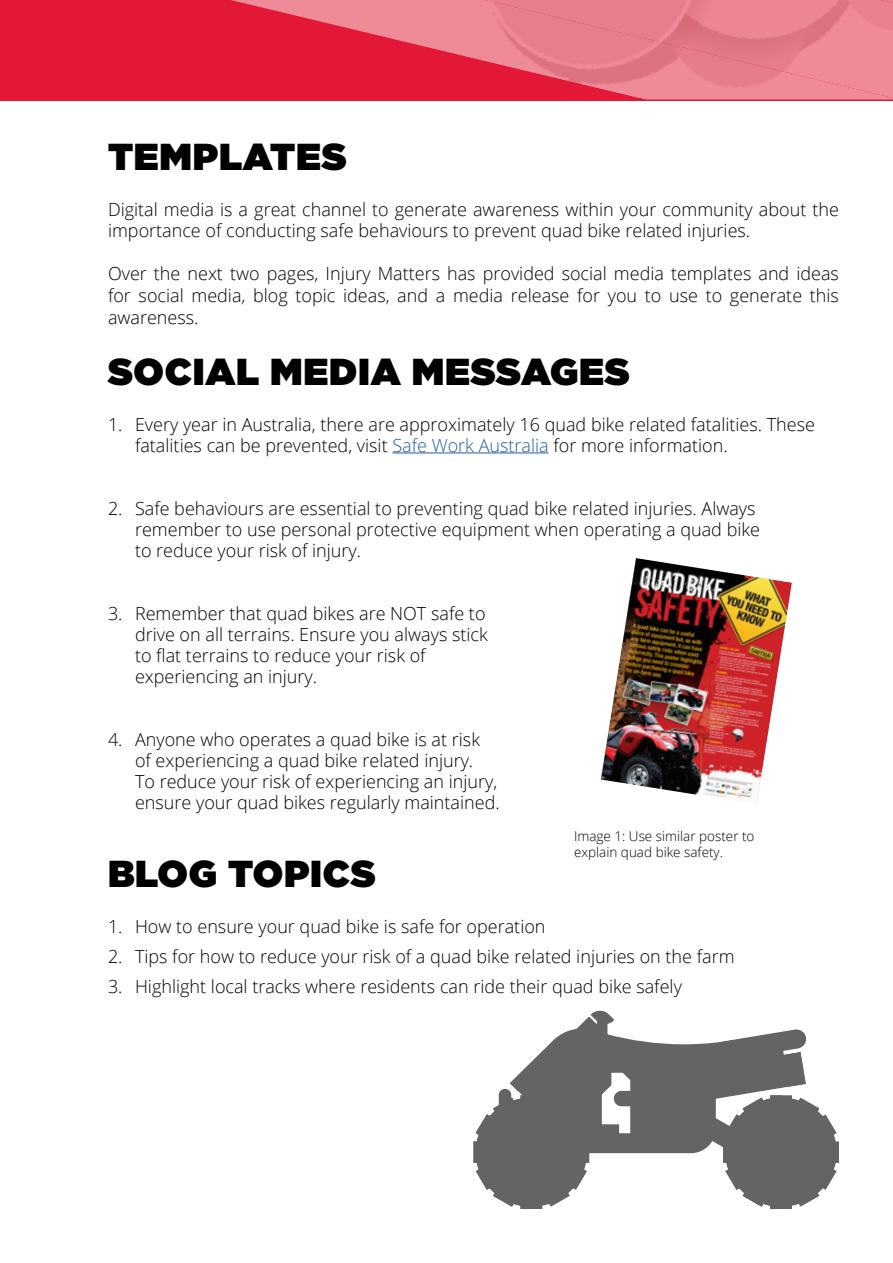
<style>
.page{position:relative;width:893px;height:1263px;background:#fff}
.page>*{position:absolute;margin:0;border:0;box-sizing:border-box;transform-origin:0 0}
.t1{font:900 37.5px "Gotham";letter-spacing:.02em;color:#000}
.t2{font:300 18px/21px "Open Sans";color:#000}
.t3{font:300 13.5px/16.2px "Open Sans";color:#000}
.s1{color:#215e9e}
</style>
<div class="page">
<hr style="left:392px;top:452px;width:157px;height:1px;background:#215e9e">
<img style="left:6px;top:0;width:887px;height:100px">
<img style="left:601px;top:558px;width:191px;height:246px">
<div style="left:829px;top:1141px;width:10px;height:22px;border:2px solid #636466"></div>
<svg style="left:473px;top:1010px;width:365px;height:199px"></svg>
<p class="t1" style="left:108px;top:130px;width:240px">TEMPLATES</p>
<p class="t2" style="left:108px;top:198px;width:732px;line-height:21.6px">Digital media is a great channel to generate awareness within your community about the importance of conducting safe behaviours to prevent quad bike related injuries.</p>
<p class="t2" style="left:108px;top:263px;width:732px;line-height:21.6px;text-align:justify">Over the next two pages, Injury Matters has provided social media templates and ideas for social media, blog topic ideas, and a media release for you to use to generate this awareness.</p>
<p class="t1" style="left:108px;top:345px;width:523px">SOCIAL MEDIA MESSAGES</p>
<p class="t2" style="left:135px;top:413px;width:681px;text-indent:-27px">1. Every year in Australia, there are approximately 16 quad bike related fatalities. These fatalities can be prevented, visit <span class="s1">Safe Work Australia</span> for more information.</p>
<p class="t2" style="left:135px;top:497px;width:626px;text-indent:-27px">2. Safe behaviours are essential to preventing quad bike related injuries. Always remember to use personal protective equipment when operating a quad bike to reduce your risk of injury.</p>
<p class="t2" style="left:135px;top:602px;width:354px;text-indent:-27px">3. Remember that quad bikes are NOT safe to drive on all terrains. Ensure you always stick to flat terrains to reduce your risk of experiencing an injury.</p>
<p class="t2" style="left:135px;top:728px;width:366px;text-indent:-27px">4. Anyone who operates a quad bike is at risk of experiencing a quad bike related injury.<br>To reduce your risk of experiencing an injury, ensure your quad bikes regularly maintained.</p>
<p class="t3" style="left:574px;top:828px;width:182px">Image 1: Use similar poster to explain quad bike safety.</p>
<p class="t1" style="left:108px;top:847px;width:269px">BLOG TOPICS</p>
<p class="t2" style="left:108px;top:915px;width:439px">1. How to ensure your quad bike is safe for operation</p>
<p class="t2" style="left:108px;top:945px;width:628px">2. Tips for how to reduce your risk of a quad bike related injuries on the farm</p>
<p class="t2" style="left:108px;top:975px;width:575px">3. Highlight local tracks where residents can ride their quad bike safely</p>
</div>
